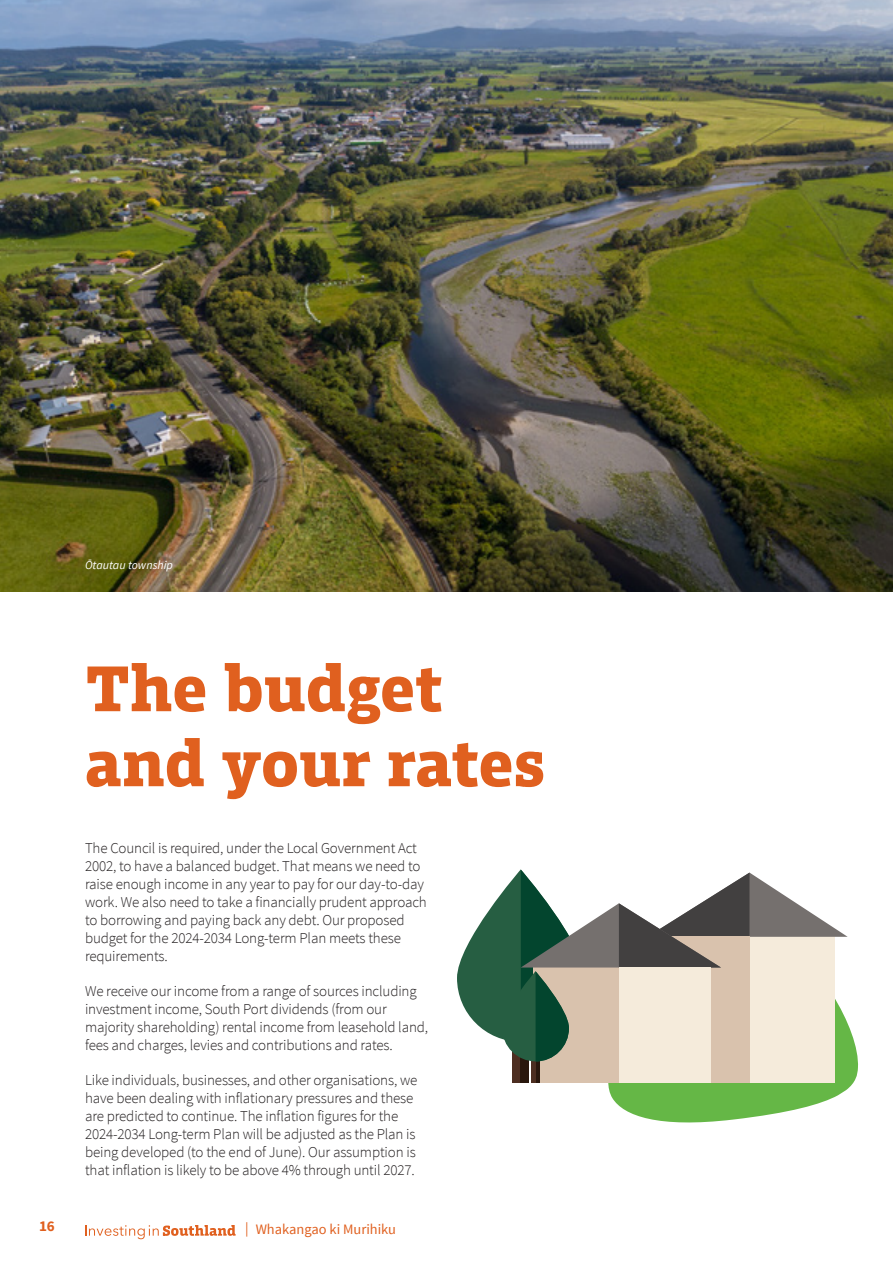
<style>
.page{position:relative;width:893px;height:1263px;background:#fff}
.page>*{position:absolute;margin:0;border:0;box-sizing:border-box;transform-origin:0 0}
.Main_Header{font:66px/75px "Enra Slab Var Roman";letter-spacing:-.005em;color:#e0601f}
.Body_copy{font:300 15px/18px "Source Sans Pro";letter-spacing:-.01em;color:#231f20}
.t1{font:700 15px "Source Sans Pro";color:#e0601f}
.Secondary_Header{font:14.4px "Source Sans Pro";color:#e0601f}
.Photo_Caption{font:italic 12px "Source Sans Pro";color:#fff}
</style>
<div class="page">
<img style="left:0;top:0;width:893px;height:591px">
<svg style="left:608px;top:1024px;width:250px;height:99px"></svg>
<div style="left:516px;top:1034px;width:12px;height:49px;background:#29170d"></div>
<div style="left:512px;top:1034px;width:8px;height:49px;background:#4d2e21"></div>
<svg style="left:457px;top:869px;width:128px;height:173px;fill:#265e42"></svg>
<div style="left:658px;top:937px;width:177px;height:146px;background:#f5ebdb"></div>
<div style="left:658px;top:937px;width:91px;height:146px;background:#d9c2ad"></div>
<div style="left:534px;top:967px;width:176px;height:116px;background:#d9c2ad"></div>
<div style="left:619px;top:967px;width:91px;height:116px;background:#f5ebdb"></div>
<svg style="left:535px;top:1061px;width:5px;height:22px"></svg>
<hr style="left:531px;top:1057px;width:4px;height:26px;background:#4d2e21">
<div style="left:502px;top:971px;width:67px;height:90px;background:#265e42;border-radius:33px"></div>
<svg style="left:521px;top:870px;width:327px;height:191px"></svg>
<svg style="left:85px;top:1225px;width:151px;height:14px"></svg>
<p class="Photo_Caption" style="left:85px;top:557px;width:89px">Ōtautau township</p>
<p class="t1" style="left:39px;top:1217px;width:17px">16</p>
<p class="Main_Header" style="left:85px;top:648px;width:462px">The budget and your rates</p>
<p class="Body_copy" style="left:85px;top:839px;width:343px">The Council is required, under the Local Government Act 2002, to have a balanced budget. That means we need to raise enough income in any year to pay for our day-to-day work. We also need to take a financially prudent approach to borrowing and paying back any debt. Our proposed budget for the 2024-2034 Long-term Plan meets these requirements.</p>
<p class="Body_copy" style="left:85px;top:982px;width:345px">We receive our income from a range of sources including investment income, South Port dividends (from our majority shareholding) rental income from leasehold land, fees and charges, levies and contributions and rates.</p>
<p class="Body_copy" style="left:85px;top:1071px;width:334px">Like individuals, businesses, and other organisations, we have been dealing with inflationary pressures and these are predicted to continue. The inflation figures for the 2024-2034 Long-term Plan will be adjusted as the Plan is being developed (to the end of June). Our assumption is that inflation is likely to be above 4% through until 2027.</p>
<p class="Secondary_Header" style="left:245px;top:1220px;width:152px">| Whakangao ki Murihiku</p>
</div>
